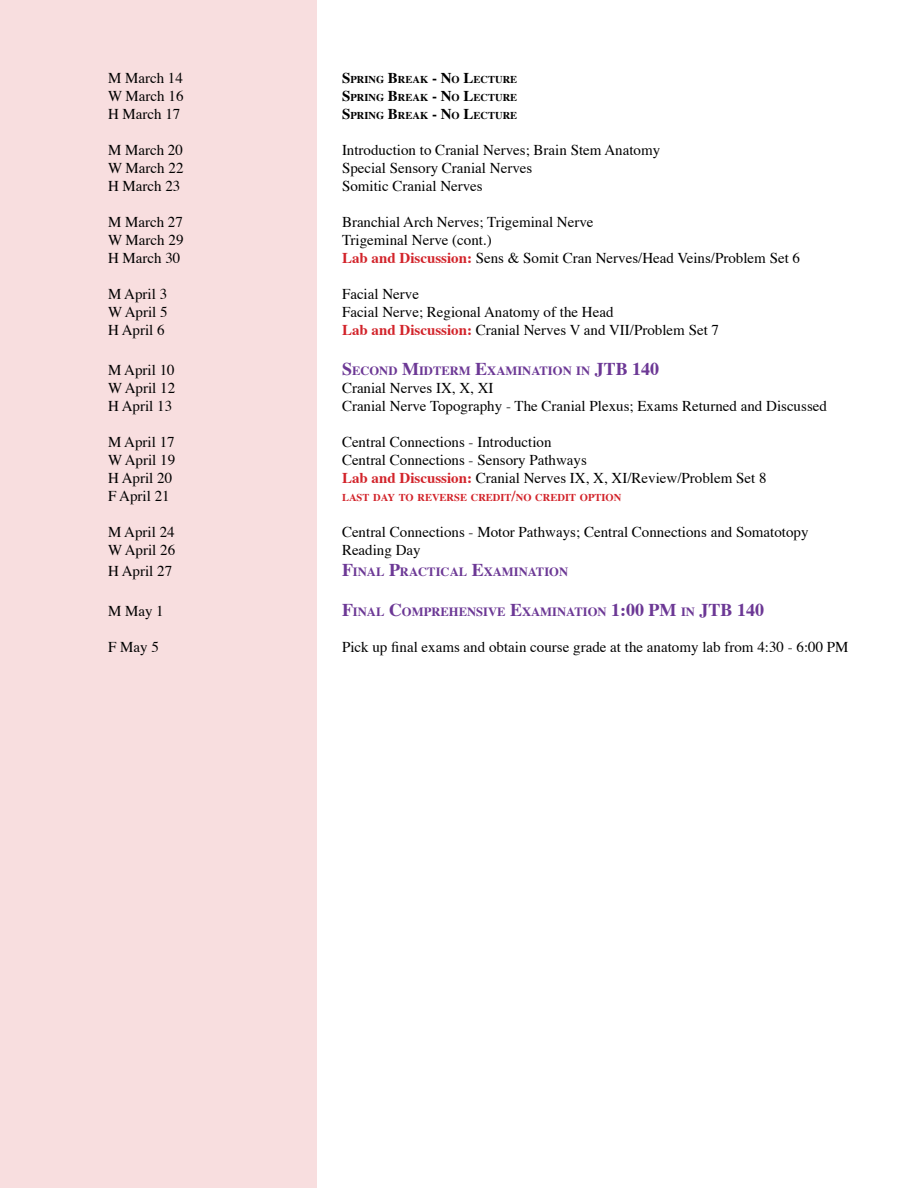
<style>
.page{position:relative;width:918px;height:1188px;background:#fff}
.page>*{position:absolute;margin:0;border:0;box-sizing:border-box;transform-origin:0 0}
.t1{font:15px "Times";color:#000}
.t2{font:700 12.6px "Times";color:#6c3895}
.t3{font:700 10.5px "Times";color:#000}
.t4{font:700 10.5px "Times";color:#d2232a}
.s1{font-size:15px}
.s2{font-weight:700;color:#d2232a}
.s3{font-size:18px}
</style>
<div class="page">
<div style="left:0;top:0;width:316px;height:1188px;background:#f8dedf"></div>
<p class="t1" style="left:108px;top:64px;width:76px">M March 14</p>
<p class="t3" style="left:342px;top:70px;width:177px"><span class="s1">S</span>PRING <span class="s1">B</span>REAK <span class="s1">- N</span>O <span class="s1">L</span>ECTURE</p>
<p class="t1" style="left:108px;top:82px;width:77px">W March 16</p>
<p class="t3" style="left:342px;top:88px;width:177px"><span class="s1">S</span>PRING <span class="s1">B</span>REAK <span class="s1">- N</span>O <span class="s1">L</span>ECTURE</p>
<p class="t1" style="left:108px;top:100px;width:74px">H March 17</p>
<p class="t3" style="left:342px;top:106px;width:177px"><span class="s1">S</span>PRING <span class="s1">B</span>REAK <span class="s1">- N</span>O <span class="s1">L</span>ECTURE</p>
<p class="t1" style="left:108px;top:136px;width:76px">M March 20</p>
<p class="t1" style="left:342px;top:136px;width:320px">Introduction to Cranial Nerves; Brain Stem Anatomy</p>
<p class="t1" style="left:108px;top:154px;width:77px">W March 22</p>
<p class="t1" style="left:342px;top:154px;width:192px">Special Sensory Cranial Nerves</p>
<p class="t1" style="left:108px;top:172px;width:74px">H March 23</p>
<p class="t1" style="left:342px;top:172px;width:142px">Somitic Cranial Nerves</p>
<p class="t1" style="left:108px;top:208px;width:76px">M March 27</p>
<p class="t1" style="left:342px;top:208px;width:253px">Branchial Arch Nerves; Trigeminal Nerve</p>
<p class="t1" style="left:108px;top:226px;width:77px">W March 29</p>
<p class="t1" style="left:342px;top:226px;width:151px">Trigeminal Nerve (cont.)</p>
<p class="t1" style="left:108px;top:244px;width:74px">H March 30</p>
<p class="t1" style="left:342px;top:244px;width:460px"><span class="s2">Lab and Discussion:</span> Sens &amp; Somit Cran Nerves/Head Veins/Problem Set 6</p>
<p class="t1" style="left:108px;top:280px;width:61px">M April 3</p>
<p class="t1" style="left:342px;top:280px;width:79px">Facial Nerve</p>
<p class="t1" style="left:108px;top:298px;width:61px">W April 5</p>
<p class="t1" style="left:342px;top:298px;width:273px">Facial Nerve; Regional Anatomy of the Head</p>
<p class="t1" style="left:108px;top:316px;width:58px">H April 6</p>
<p class="t1" style="left:342px;top:316px;width:379px"><span class="s2">Lab and Discussion:</span> Cranial Nerves V and VII/Problem Set 7</p>
<p class="t1" style="left:108px;top:356px;width:68px">M April 10</p>
<p class="t2" style="left:342px;top:359px;width:319px"><span class="s3">S</span>ECOND <span class="s3">M</span>IDTERM <span class="s3">E</span>XAMINATION IN <span class="s3">JTB 140</span></p>
<p class="t1" style="left:108px;top:374px;width:69px">W April 12</p>
<p class="t1" style="left:342px;top:374px;width:153px">Cranial Nerves IX, X, XI</p>
<p class="t1" style="left:108px;top:392px;width:66px">H April 13</p>
<p class="t1" style="left:342px;top:392px;width:486px">Cranial Nerve Topography - The Cranial Plexus; Exams Returned and Discussed</p>
<p class="t1" style="left:108px;top:428px;width:68px">M April 17</p>
<p class="t1" style="left:342px;top:428px;width:211px">Central Connections - Introduction</p>
<p class="t1" style="left:108px;top:446px;width:69px">W April 19</p>
<p class="t1" style="left:342px;top:446px;width:246px">Central Connections - Sensory Pathways</p>
<p class="t1" style="left:108px;top:464px;width:66px">H April 20</p>
<p class="t1" style="left:342px;top:464px;width:426px"><span class="s2">Lab and Discussion:</span> Cranial Nerves IX, X, XI/Review/Problem Set 8</p>
<p class="t1" style="left:108px;top:482px;width:63px">F April 21</p>
<p class="t4" style="left:342px;top:487px;width:281px">LAST DAY TO REVERSE CREDIT<span class="s1">/</span>NO CREDIT OPTION</p>
<p class="t1" style="left:108px;top:518px;width:68px">M April 24</p>
<p class="t1" style="left:342px;top:518px;width:468px">Central Connections - Motor Pathways; Central Connections and Somatotopy</p>
<p class="t1" style="left:108px;top:536px;width:69px">W April 26</p>
<p class="t1" style="left:342px;top:536px;width:80px">Reading Day</p>
<p class="t1" style="left:108px;top:557px;width:66px">H April 27</p>
<p class="t2" style="left:342px;top:560px;width:228px"><span class="s3">F</span>INAL <span class="s3">P</span>RACTICAL <span class="s3">E</span>XAMINATION</p>
<p class="t1" style="left:108px;top:597px;width:57px">M May 1</p>
<p class="t2" style="left:342px;top:600px;width:424px"><span class="s3">F</span>INAL <span class="s3">C</span>OMPREHENSIVE <span class="s3">E</span>XAMINATION <span class="s3">1:00 PM</span> IN <span class="s3">JTB 140</span></p>
<p class="t1" style="left:108px;top:633px;width:52px">F May 5</p>
<p class="t1" style="left:342px;top:633px;width:508px">Pick up final exams and obtain course grade at the anatomy lab from 4:30 - 6:00 PM</p>
</div>
